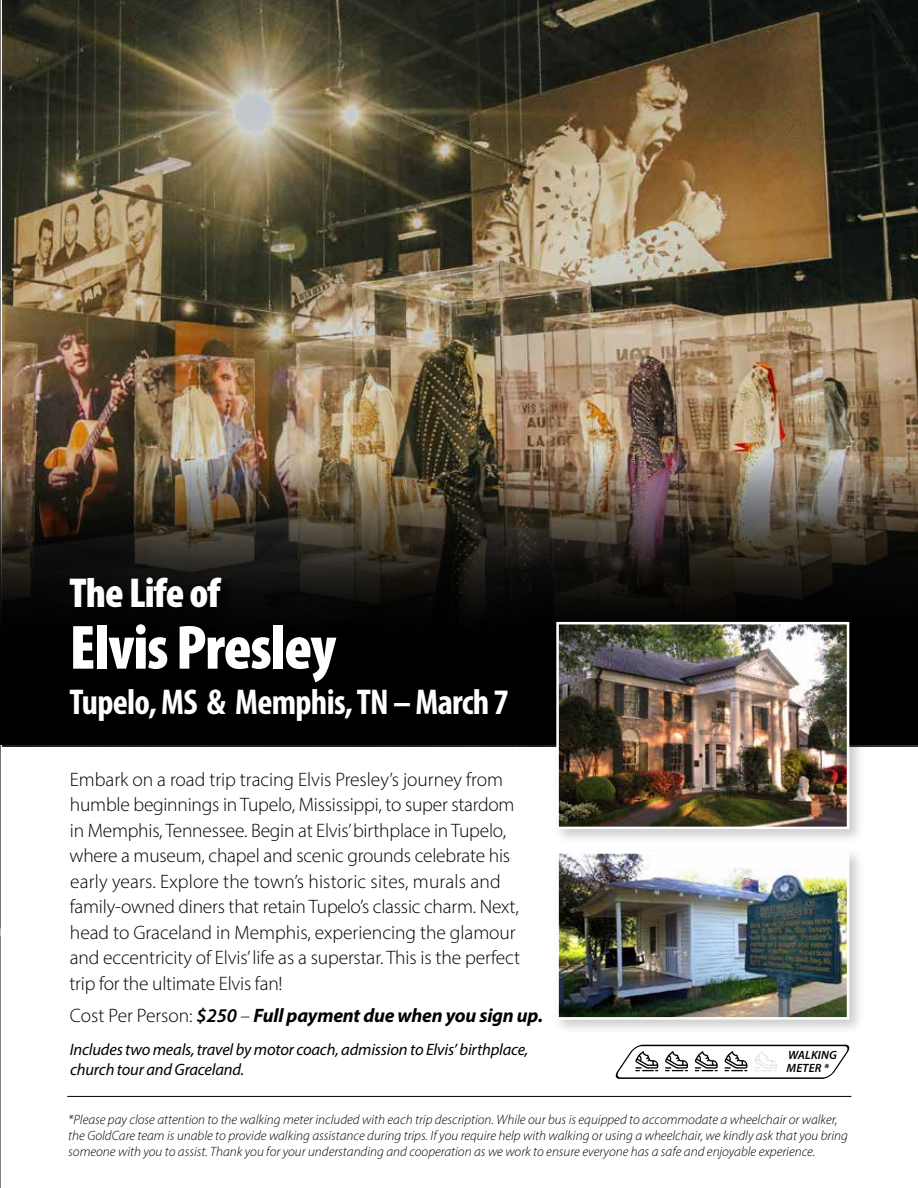
<style>
.page{position:relative;width:918px;height:1188px;background:#fff}
.page>*{position:absolute;margin:0;border:0;box-sizing:border-box;transform-origin:0 0}
.t1{font:900 condensed 63px "Myriad Pro";letter-spacing:-.02em;color:#fff}
.t2{font:900 condensed 42px "Myriad Pro";letter-spacing:-.02em;color:#fff}
.t3{font:700 condensed 36px "Myriad Pro";letter-spacing:-.02em;color:#fff}
.t4{font:300 19.5px/25.5px "Myriad Pro";letter-spacing:-.01em;color:#000}
.t5{font:italic 700 19.5px "Myriad Pro";letter-spacing:-.01em;color:#000}
.t6{font:italic 16.5px/19.8px "Myriad Pro";letter-spacing:-.01em;color:#000}
.t7{font:italic 300 13.5px/16.2px "Myriad Pro";color:#000}
.t8{font:italic 600 12px/13.5px "Myriad Pro";letter-spacing:.02em;color:#000}
.s1{font-weight:300;font-style:normal}
.s2{font-weight:600}
</style>
<div class="page">
<hr style="left:0;top:0;width:1px;height:1188px;background:#000">
<img style="left:3px;top:0;width:915px;height:747px">
<img style="left:1px;top:461px;width:917px;height:284px">
<div style="left:68px;top:575px;width:454px;height:159px;background:#000"></div>
<div style="left:553px;top:618px;width:312px;height:226px;background:#000;opacity:.2"></div>
<img style="left:560px;top:626px;width:285px;height:199px">
<div style="left:556px;top:622px;width:293px;height:207px;border:3px solid #fff"></div>
<div style="left:553px;top:847px;width:312px;height:188px;background:#000;opacity:.2"></div>
<img style="left:560px;top:855px;width:285px;height:161px">
<div style="left:556px;top:851px;width:293px;height:169px;border:3px solid #fff"></div>
<svg style="left:615px;top:1044px;width:235px;height:35px"></svg>
<hr style="left:67px;top:1096px;width:784px;height:1px;background:#000">
<h2 class="t2" style="left:70px;top:566px;width:153px">The Life of</h2>
<h1 class="t1" style="left:70px;top:607px;width:268px">Elvis Presley</h1>
<h3 class="t3" style="left:70px;top:679px;width:441px">Tupelo, MS &amp; Memphis, TN – March 7</h3>
<p class="t4" style="left:69px;top:766px;width:452px">Embark on a road trip tracing Elvis Presley’s journey from humble beginnings in Tupelo, Mississippi, to super stardom in Memphis, Tennessee. Begin at Elvis’ birthplace in Tupelo, where a museum, chapel and scenic grounds celebrate his early years. Explore the town’s historic sites, murals and family-owned diners that retain Tupelo’s classic charm. Next, head to Graceland in Memphis, experiencing the glamour and eccentricity of Elvis’ life as a superstar. This is the perfect trip for the ultimate Elvis fan!</p>
<p class="t5" style="left:70px;top:1003px;width:475px"><span class="s1">Cost Per Person:</span> <span class="s2">$250</span> <span class="s1">–</span> Full payment due when you sign up.</p>
<p class="t6" style="left:70px;top:1040px;width:460px">Includes two meals, travel by motor coach, admission to Elvis’ birthplace, church tour and Graceland.</p>
<p class="t8" style="left:787px;top:1048px;width:52px">WALKING<br>METER *</p>
<p class="t7" style="left:68px;top:1111px;width:781px">*Please pay close attention to the walking meter included with each trip description. While our bus is equipped to accommodate a wheelchair or walker, the GoldCare team is unable to provide walking assistance during trips. If you require help with walking or using a wheelchair, we kindly ask that you bring someone with you to assist. Thank you for your understanding and cooperation as we work to ensure everyone has a safe and enjoyable experience.</p>
</div>
